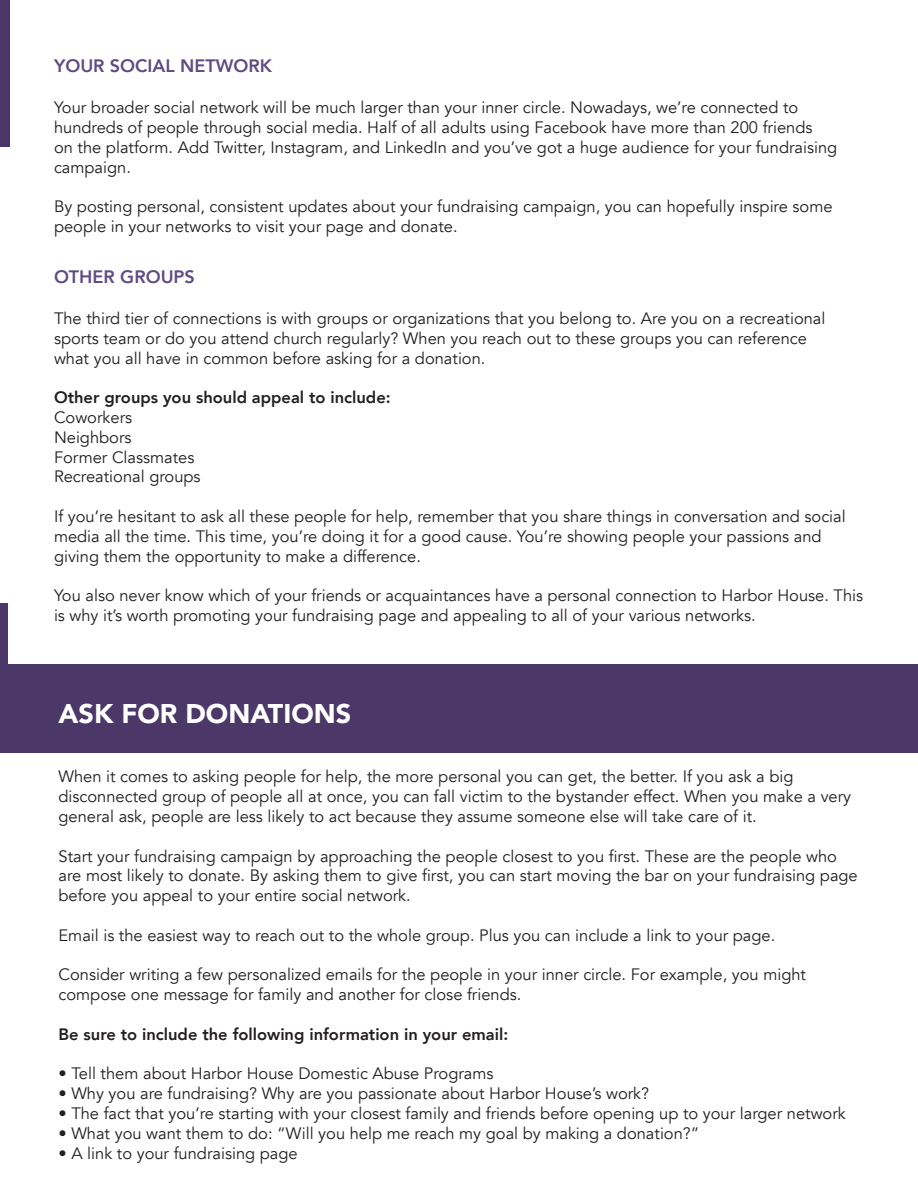
<style>
.page{position:relative;width:918px;height:1188px;background:#fff}
.page>*{position:absolute;margin:0;border:0;box-sizing:border-box;transform-origin:0 0}
.t1{font:900 27px "Avenir";color:#fff}
.t2{font:800 18px "Avenir";color:#614b84}
.t3{font:16.5px/19.8px "Avenir";color:#231f20}
.t4{font:800 16.5px "Avenir";color:#231f20}
</style>
<div class="page">
<div style="left:0;top:664px;width:918px;height:88px;background:#4b3868"></div>
<div style="left:0;top:0;width:9px;height:147px;background:#4b3868"></div>
<div style="left:0;top:603px;width:7px;height:88px;background:#4b3868"></div>
<p class="t2" style="left:54px;top:49px;width:220px">YOUR SOCIAL NETWORK</p>
<p class="t3" style="left:54px;top:98px;width:785px">Your broader social network will be much larger than your inner circle. Nowadays, we’re connected to hundreds of people through social media. Half of all adults using Facebook have more than 200 friends<br>on the platform. Add Twitter, Instagram, and LinkedIn and you’ve got a huge audience for your fundraising campaign.</p>
<p class="t3" style="left:54px;top:197px;width:780px">By posting personal, consistent updates about your fundraising campaign, you can hopefully inspire some people in your networks to visit your page and donate.</p>
<p class="t2" style="left:54px;top:260px;width:142px">OTHER GROUPS</p>
<p class="t3" style="left:54px;top:309px;width:773px">The third tier of connections is with groups or organizations that you belong to. Are you on a recreational sports team or do you attend church regularly? When you reach out to these groups you can reference what you all have in common before asking for a donation.</p>
<p class="t4" style="left:54px;top:382px;width:338px">Other groups you should appeal to include:</p>
<p class="t3" style="left:54px;top:408px;width:148px">Coworkers<br>Neighbors<br>Former Classmates<br>Recreational groups</p>
<p class="t3" style="left:54px;top:507px;width:793px">If you’re hesitant to ask all these people for help, remember that you share things in conversation and social media all the time. This time, you’re doing it for a good cause. You’re showing people your passions and giving them the opportunity to make a difference.</p>
<p class="t3" style="left:54px;top:586px;width:811px">You also never know which of your friends or acquaintances have a personal connection to Harbor House. This is why it’s worth promoting your fundraising page and appealing to all of your various networks.</p>
<h1 class="t1" style="left:58px;top:690px;width:294px">ASK FOR DONATIONS</h1>
<p class="t3" style="left:58px;top:767px;width:794px">When it comes to asking people for help, the more personal you can get, the better. If you ask a big disconnected group of people all at once, you can fall victim to the bystander effect. When you make a very general ask, people are less likely to act because they assume someone else will take care of it.</p>
<p class="t3" style="left:58px;top:846px;width:801px">Start your fundraising campaign by approaching the people closest to you first. These are the people who are most likely to donate. By asking them to give first, you can start moving the bar on your fundraising page before you appeal to your entire social network.</p>
<p class="t3" style="left:58px;top:926px;width:718px">Email is the easiest way to reach out to the whole group. Plus you can include a link to your page.</p>
<p class="t3" style="left:58px;top:965px;width:749px">Consider writing a few personalized emails for the people in your inner circle. For example, you might compose one message for family and another for close friends.</p>
<p class="t4" style="left:58px;top:1019px;width:451px">Be sure to include the following information in your email:</p>
<p class="t3" style="left:58px;top:1064px;width:437px">• Tell them about Harbor House Domestic Abuse Programs</p>
<p class="t3" style="left:58px;top:1084px;width:592px">• Why you are fundraising? Why are you passionate about Harbor House’s work?</p>
<p class="t3" style="left:58px;top:1104px;width:789px">• The fact that you’re starting with your closest family and friends before opening up to your larger network</p>
<p class="t3" style="left:58px;top:1124px;width:642px">• What you want them to do: “Will you help me reach my goal by making a donation?”</p>
<p class="t3" style="left:58px;top:1143px;width:241px">• A link to your fundraising page</p>
</div>
